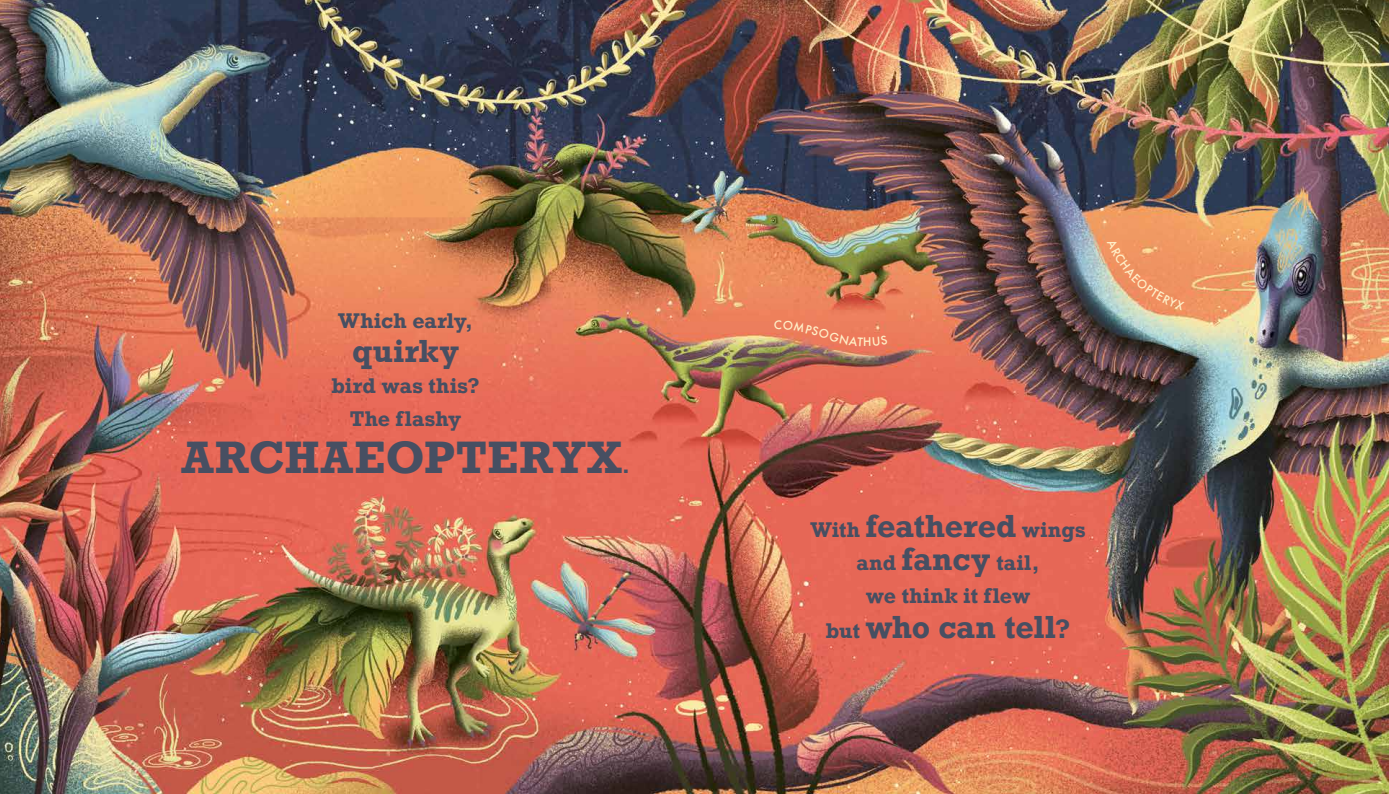
<style>
.page{position:relative;width:1389px;height:794px;background:#fff}
.page>*{position:absolute;margin:0;border:0;box-sizing:border-box;transform-origin:0 0}
.t1{font:700 42.7px "Rockwell";letter-spacing:.015em;color:#474f62}
.t2{font:700 30px "Rockwell";letter-spacing:.005em;color:#474f62}
.t3{font:700 20px/33.4px "Rockwell";letter-spacing:.005em;color:#474f62;text-align:center}
.s1{font-size:20px}
.s2{font-size:30px}
.s3{font-size:25px}
</style>
<div class="page">
<img style="left:0;top:0;width:1389px;height:794px">
<svg style="left:1107px;top:238px;width:78px;height:72px;background:#ea9c6e"></svg>
<svg style="left:774px;top:320px;width:114px;height:26px;background:#e87e5e"></svg>
<p class="t3" style="left:338px;top:303px;width:136px">Which early,</p>
<h2 class="t2" style="left:352px;top:332px;width:109px">quirky</h2>
<p class="t3" style="left:331px;top:369px;width:150px;line-height:32.6px">bird was this?<br>The flashy</p>
<h1 class="t1" style="left:182px;top:429px;width:450px">ARCHAEOPTERYX<span class="s1">.</span></h1>
<p class="t3" style="left:810px;top:512px;width:277px">With <span class="s2">feathered</span> wings and <span class="s2">fancy</span> tail,<br>we think it flew</p>
<h2 class="t2" style="left:826px;top:607px;width:246px"><span class="s1">but</span> who can tell<span class="s3">?</span></h2>
</div>
